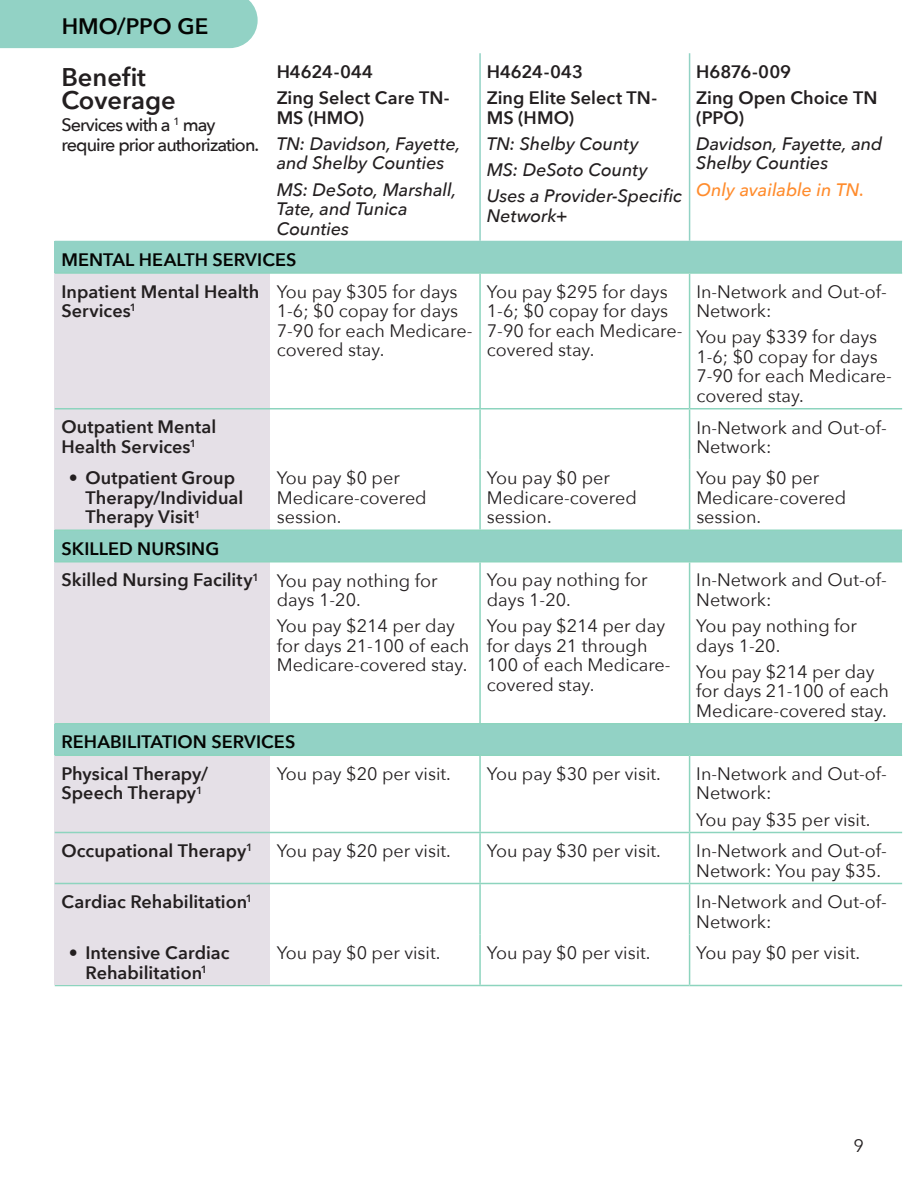
<style>
.page{position:relative;width:918px;height:1188px;background:#fff}
.page>*{position:absolute;margin:0;border:0;box-sizing:border-box;transform-origin:0 0}
.t1{font:600 25.5px "Avenir Next";color:#231f20}
.t2{font:600 22.35px "Avenir Next";color:#040503}
.t3{font:18px/19.5px "Avenir Next";color:#231f20}
.t4{font:600 18px/19.5px "Avenir Next";color:#231f20}
.t5{font:italic 500 18px/19.5px "Avenir Next";letter-spacing:-.005em;color:#231f20}
.t6{font:500 18px "Avenir Next";letter-spacing:-.05em;color:#231f20}
.t7{font:600 18px "Avenir Next";letter-spacing:.005em;color:#040503}
.t8{font:italic 500 18px "Avenir Next";letter-spacing:-.005em;color:#ff8c2d}
.s1{font-style:italic}
</style>
<div class="page">
<hr style="left:270px;top:985px;width:210px;height:1px;background:#8dd4be">
<hr style="left:480px;top:985px;width:210px;height:1px;background:#8dd4be">
<hr style="left:690px;top:985px;width:212px;height:1px;background:#8dd4be">
<hr style="left:689px;top:884px;width:1px;height:50px;background:#8dd4be">
<hr style="left:689px;top:934px;width:1px;height:51px;background:#8dd4be">
<hr style="left:479px;top:884px;width:2px;height:50px;background:#8dd4be">
<hr style="left:479px;top:934px;width:2px;height:51px;background:#8dd4be">
<hr style="left:689px;top:833px;width:1px;height:50px;background:#8dd4be">
<hr style="left:479px;top:833px;width:2px;height:50px;background:#8dd4be">
<hr style="left:689px;top:756px;width:1px;height:76px;background:#8dd4be">
<hr style="left:479px;top:756px;width:2px;height:76px;background:#8dd4be">
<hr style="left:689px;top:562px;width:1px;height:161px;background:#8dd4be">
<hr style="left:479px;top:562px;width:2px;height:161px;background:#8dd4be">
<hr style="left:689px;top:410px;width:1px;height:50px;background:#8dd4be">
<hr style="left:689px;top:460px;width:1px;height:70px;background:#8dd4be">
<hr style="left:479px;top:410px;width:2px;height:50px;background:#8dd4be">
<hr style="left:479px;top:460px;width:2px;height:70px;background:#8dd4be">
<hr style="left:689px;top:53px;width:1px;height:188px;background:#92d2c5">
<hr style="left:479px;top:53px;width:2px;height:188px;background:#92d2c5">
<div style="left:55px;top:934px;width:215px;height:52px;background:#e5e0e7"></div>
<div style="left:55px;top:460px;width:215px;height:70px;background:#e5e0e7"></div>
<div style="left:0;top:0;width:258px;height:48px;background:#92d2c5"></div>
<div style="left:55px;top:242px;width:847px;height:31px;background:#92d2c5"></div>
<div style="left:55px;top:273px;width:215px;height:136px;background:#e5e0e7"></div>
<div style="left:55px;top:409px;width:215px;height:51px;background:#e5e0e7"></div>
<hr style="left:270px;top:241px;width:210px;height:1px;background:#92d2c5">
<hr style="left:480px;top:241px;width:210px;height:1px;background:#92d2c5">
<hr style="left:690px;top:241px;width:212px;height:1px;background:#92d2c5">
<hr style="left:55px;top:241px;width:215px;height:1px;background:#92d2c5">
<hr style="left:55px;top:272px;width:215px;height:2px;background:#8dd4be">
<hr style="left:270px;top:272px;width:210px;height:2px;background:#8dd4be">
<hr style="left:480px;top:272px;width:210px;height:2px;background:#8dd4be">
<hr style="left:479px;top:274px;width:2px;height:134px;background:#8dd4be">
<hr style="left:690px;top:272px;width:212px;height:2px;background:#8dd4be">
<hr style="left:689px;top:274px;width:1px;height:134px;background:#8dd4be">
<hr style="left:55px;top:408px;width:215px;height:2px;background:#8dd4be">
<hr style="left:270px;top:408px;width:210px;height:2px;background:#8dd4be">
<hr style="left:480px;top:408px;width:210px;height:2px;background:#8dd4be">
<hr style="left:690px;top:408px;width:212px;height:2px;background:#8dd4be">
<div style="left:55px;top:530px;width:847px;height:32px;background:#92d2c5"></div>
<div style="left:55px;top:724px;width:847px;height:31px;background:#92d2c5"></div>
<div style="left:55px;top:562px;width:215px;height:162px;background:#e5e0e7"></div>
<div style="left:55px;top:755px;width:215px;height:77px;background:#e5e0e7"></div>
<div style="left:55px;top:832px;width:215px;height:52px;background:#e5e0e7"></div>
<div style="left:55px;top:884px;width:215px;height:50px;background:#e5e0e7"></div>
<hr style="left:55px;top:530px;width:215px;height:1px;background:#8dd4be">
<hr style="left:270px;top:530px;width:210px;height:1px;background:#8dd4be">
<hr style="left:480px;top:530px;width:210px;height:1px;background:#8dd4be">
<hr style="left:690px;top:530px;width:212px;height:1px;background:#8dd4be">
<hr style="left:55px;top:561px;width:215px;height:1px;background:#8dd4be">
<hr style="left:270px;top:561px;width:210px;height:1px;background:#8dd4be">
<hr style="left:480px;top:561px;width:210px;height:1px;background:#8dd4be">
<hr style="left:690px;top:561px;width:212px;height:1px;background:#8dd4be">
<hr style="left:55px;top:723px;width:215px;height:1px;background:#8dd4be">
<hr style="left:270px;top:723px;width:210px;height:1px;background:#8dd4be">
<hr style="left:480px;top:723px;width:210px;height:1px;background:#8dd4be">
<hr style="left:690px;top:723px;width:212px;height:1px;background:#8dd4be">
<hr style="left:55px;top:754px;width:215px;height:2px;background:#8dd4be">
<hr style="left:270px;top:754px;width:210px;height:2px;background:#8dd4be">
<hr style="left:480px;top:754px;width:210px;height:2px;background:#8dd4be">
<hr style="left:690px;top:754px;width:212px;height:2px;background:#8dd4be">
<hr style="left:55px;top:832px;width:215px;height:1px;background:#8dd4be">
<hr style="left:270px;top:832px;width:210px;height:1px;background:#8dd4be">
<hr style="left:480px;top:832px;width:210px;height:1px;background:#8dd4be">
<hr style="left:690px;top:832px;width:212px;height:1px;background:#8dd4be">
<hr style="left:55px;top:883px;width:215px;height:1px;background:#8dd4be">
<hr style="left:270px;top:883px;width:210px;height:1px;background:#8dd4be">
<hr style="left:480px;top:883px;width:210px;height:1px;background:#8dd4be">
<hr style="left:690px;top:883px;width:212px;height:1px;background:#8dd4be">
<p class="t2" style="left:62px;top:7px;width:148px">HMO/PPO GE</p>
<h1 class="t1" style="left:62px;top:55px;width:86px">Benefit</h1>
<p class="t4" style="left:277px;top:62px;width:98px">H4624-044</p>
<p class="t4" style="left:487px;top:61px;width:98px">H4624-043</p>
<p class="t4" style="left:696px;top:61px;width:96px">H6876-009</p>
<h1 class="t1" style="left:62px;top:79px;width:116px">Coverage</h1>
<p class="t6" style="left:62px;top:110px;width:156px">Services with a <sup>1</sup> may</p>
<p class="t4" style="left:277px;top:88px;width:174px">Zing Select Care TN-<br>MS (HMO)</p>
<p class="t4" style="left:487px;top:88px;width:172px">Zing Elite Select TN-<br>MS (HMO)</p>
<p class="t4" style="left:696px;top:88px;width:183px">Zing Open Choice TN (PPO)</p>
<p class="t6" style="left:61px;top:129px;width:400px">require prior authorization. <span class="s1">TN: Davidson, Fayette,</span></p>
<p class="t5" style="left:487px;top:133px;width:154px">TN: Shelby County</p>
<p class="t5" style="left:696px;top:133px;width:188px">Davidson, Fayette, and</p>
<p class="t5" style="left:277px;top:153px;width:169px">and Shelby Counties</p>
<p class="t5" style="left:487px;top:159px;width:162px">MS: DeSoto County</p>
<p class="t5" style="left:696px;top:153px;width:134px">Shelby Counties</p>
<p class="t5" style="left:277px;top:179px;width:181px">MS: DeSoto, Marshall,<br>Tate, and Tunica<br>Counties</p>
<p class="t5" style="left:487px;top:186px;width:197px">Uses a Provider-Specific<br>Network+</p>
<p class="t8" style="left:696px;top:174px;width:170px">Only available in TN.</p>
<p class="t7" style="left:61px;top:244px;width:236px">MENTAL HEALTH SERVICES</p>
<p class="t4" style="left:61px;top:281px;width:199px">Inpatient Mental Health<br>Services<sup>1</sup></p>
<p class="t3" style="left:277px;top:281px;width:197px">You pay $305 for days<br>1-6; $0 copay for days<br>7-90 for each Medicare&shy;covered stay.</p>
<p class="t3" style="left:487px;top:281px;width:197px">You pay $295 for days<br>1-6; $0 copay for days<br>7-90 for each Medicare&shy;covered stay.</p>
<p class="t3" style="left:696px;top:281px;width:192px">In-Network and Out-of-<br>Network:</p>
<p class="t3" style="left:696px;top:327px;width:197px">You pay $339 for days<br>1-6; $0 copay for days<br>7-90 for each Medicare&shy;covered stay.</p>
<p class="t4" style="left:62px;top:417px;width:156px">Outpatient Mental<br>Health Services<sup>1</sup></p>
<p class="t4" style="left:86px;top:468px;width:159px;text-indent:-17px">• Outpatient Group<br>Therapy/Individual<br>Therapy Visit<sup>1</sup></p>
<p class="t3" style="left:277px;top:468px;width:152px">You pay $0 per<br>Medicare-covered session.</p>
<p class="t3" style="left:487px;top:468px;width:152px">You pay $0 per<br>Medicare-covered session.</p>
<p class="t7" style="left:62px;top:533px;width:159px">SKILLED NURSING</p>
<p class="t4" style="left:62px;top:570px;width:199px">Skilled Nursing Facility<sup>1</sup></p>
<p class="t3" style="left:277px;top:570px;width:162px">You pay nothing for days 1-20.</p>
<p class="t3" style="left:277px;top:615px;width:194px">You pay $214 per day for days 21-100 of each<br>Medicare-covered stay.</p>
<p class="t3" style="left:487px;top:570px;width:162px">You pay nothing for days 1-20.</p>
<p class="t3" style="left:487px;top:615px;width:185px">You pay $214 per day for days 21 through<br>100 of each Medicare&shy;covered stay.</p>
<p class="t3" style="left:696px;top:417px;width:192px">In-Network and Out-of-<br>Network:</p>
<p class="t3" style="left:696px;top:468px;width:152px">You pay $0 per<br>Medicare-covered session.</p>
<p class="t3" style="left:696px;top:570px;width:192px">In-Network and Out-of-<br>Network:</p>
<p class="t3" style="left:696px;top:615px;width:162px">You pay nothing for days 1-20.</p>
<p class="t3" style="left:696px;top:661px;width:194px">You pay $214 per day for days 21-100 of each<br>Medicare-covered stay.</p>
<p class="t7" style="left:62px;top:727px;width:235px">REHABILITATION SERVICES</p>
<p class="t4" style="left:62px;top:763px;width:148px">Physical Therapy/<br>Speech Therapy<sup>1</sup></p>
<p class="t3" style="left:277px;top:763px;width:176px">You pay $20 per visit.</p>
<p class="t3" style="left:487px;top:763px;width:176px">You pay $30 per visit.</p>
<p class="t3" style="left:696px;top:763px;width:192px">In-Network and Out-of-<br>Network:</p>
<p class="t3" style="left:696px;top:809px;width:176px">You pay $35 per visit.</p>
<p class="t4" style="left:62px;top:841px;width:193px">Occupational Therapy<sup>1</sup></p>
<p class="t3" style="left:277px;top:840px;width:176px">You pay $20 per visit.</p>
<p class="t3" style="left:487px;top:840px;width:176px">You pay $30 per visit.</p>
<p class="t3" style="left:696px;top:840px;width:192px">In-Network and Out-of-<br>Network: You pay $35.</p>
<p class="t4" style="left:62px;top:892px;width:192px">Cardiac Rehabilitation<sup>1</sup></p>
<p class="t4" style="left:69px;top:943px;width:162px;text-align:center">• Intensive Cardiac<br>Rehabilitation<sup>1</sup></p>
<p class="t3" style="left:277px;top:942px;width:165px">You pay $0 per visit.</p>
<p class="t3" style="left:487px;top:942px;width:165px">You pay $0 per visit.</p>
<p class="t3" style="left:696px;top:891px;width:192px">In-Network and Out-of-<br>Network:</p>
<p class="t3" style="left:696px;top:942px;width:165px">You pay $0 per visit.</p>
<p class="t3" style="left:854px;top:1135px;width:12px">9</p>
</div>
